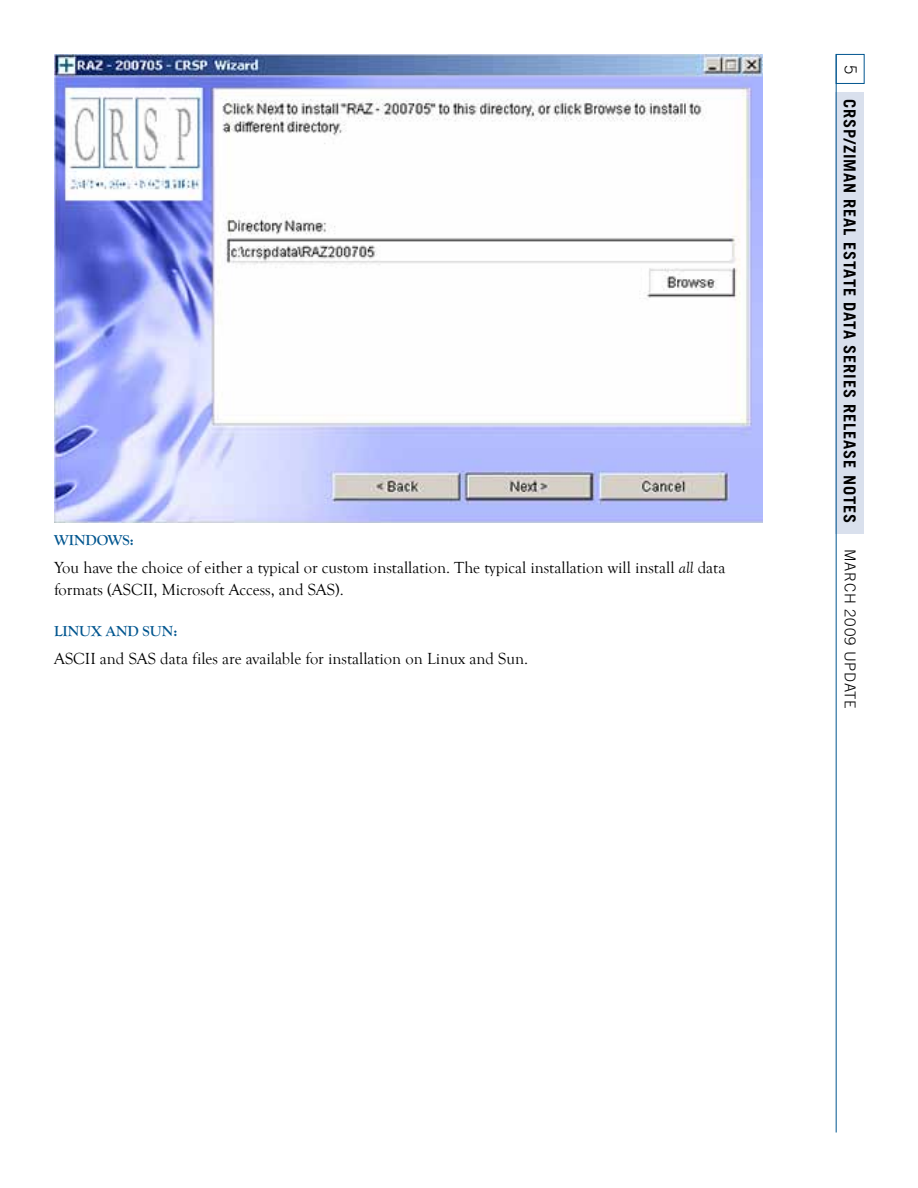
<style>
.page{position:relative;width:918px;height:1188px;background:#fff}
.page>*{position:absolute;margin:0;border:0;box-sizing:border-box;transform-origin:0 0}
.t1{font:16.5px/22.5px "Goudy Old Style T";color:#000}
.t2{font:700 16.5px "Trade Gothic";letter-spacing:.05em;color:#000}
.t3{font:300 16.5px "Trade Gothic";color:#000}
.t4{font:700 15px "Goudy Old Style T";color:#00558f}
.t5{font:300 15px "Trade Gothic";letter-spacing:.05em;color:#000}
.s1{font-style:italic}
</style>
<div class="page">
<div style="left:836px;top:92px;width:28px;height:441px;background:#d9e0ed"></div>
<hr style="left:836px;top:54px;width:1px;height:1079px;background:#00558f">
<div style="left:836px;top:54px;width:29px;height:30px;border:1px solid #00558f"></div>
<img style="left:54px;top:54px;width:709px;height:468px">
<p class="t4" style="left:54px;top:531px;width:81px">WINDOWS :</p>
<p class="t1" style="left:54px;top:556px;width:673px">You have the choice of either a typical or custom installation. The typical installation will install <span class="s1">all</span> data formats (ASCII, Microsoft Access, and SAS).</p>
<p class="t4" style="left:54px;top:622px;width:125px">LINUX AND SUN:</p>
<p class="t1" style="left:54px;top:647px;width:476px">ASCII and SAS data files are available for installation on Linux and Sun.</p>
<p class="t3" style="left:861px;top:65px;width:11px;rotate:90deg">5</p>
<p class="t2" style="left:860px;top:99px;width:424px;rotate:90deg">CRSP/Ziman Real Estate Data Series Release Notes</p>
<p class="t5" style="left:859px;top:549px;width:161px;rotate:90deg">March 2009 Update</p>
</div>
